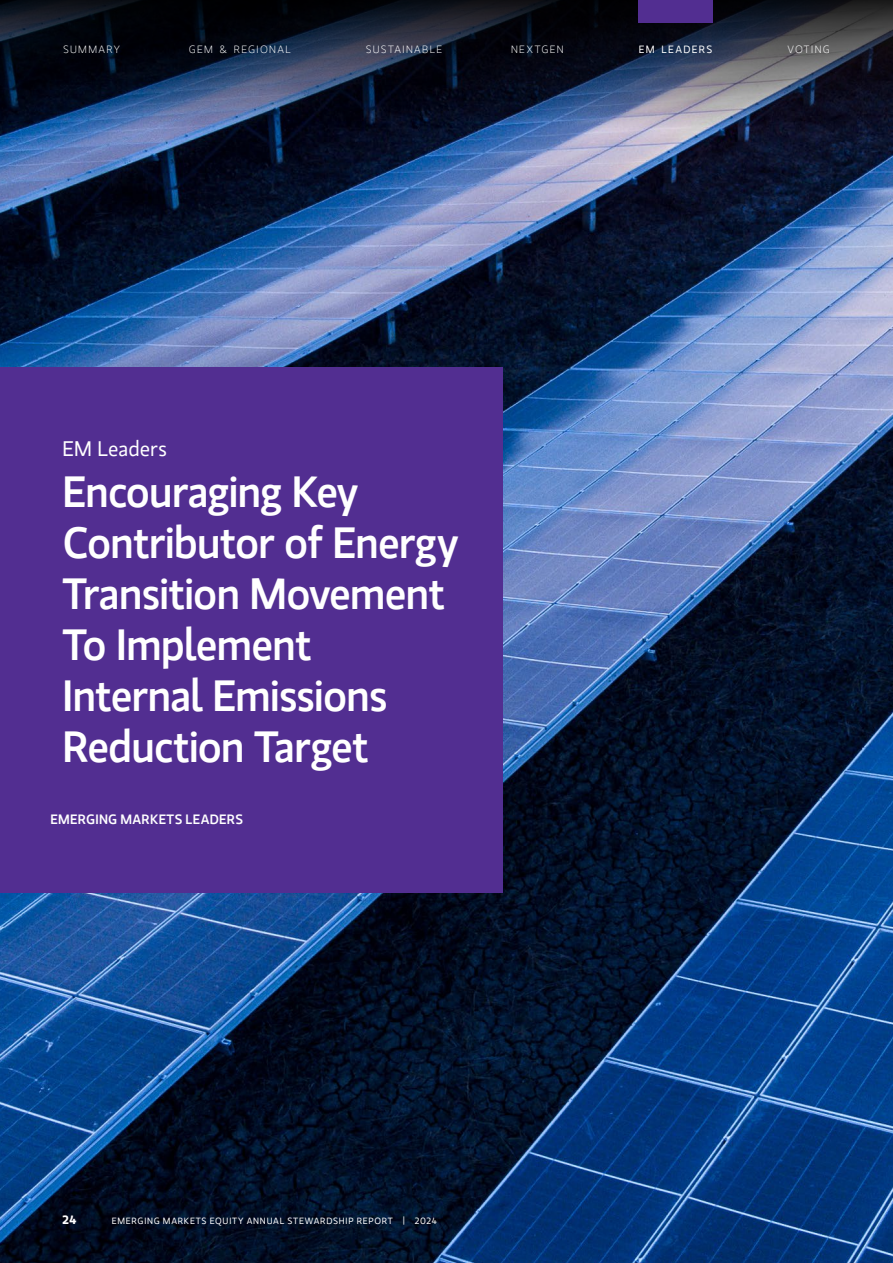
<style>
.page{position:relative;width:893px;height:1263px;background:#fff}
.page>*{position:absolute;margin:0;border:0;box-sizing:border-box;transform-origin:0 0}
.t1{font:500 43.5px/51px "MS Gloriola II Std";letter-spacing:-.025em;color:#fff}
.t2{font:21px "MS Gloriola II Std";color:#fff}
.t3{font:500 13.5px "MS Gloriola II Std";letter-spacing:.02em;color:#fff}
.t4{font:700 12px "MS Gloriola II Std";color:#fff}
.t5{font:300 10.5px "MS Gloriola II Std";letter-spacing:.125em;color:#fff}
.t6{font:10.5px "MS Gloriola II Std";letter-spacing:.12em;color:#fff}
.t7{font:9px "MS Gloriola II Std";letter-spacing:.08em;color:#fff}
</style>
<div class="page">
<img style="left:0;top:128px;width:893px;height:1135px">
<img style="left:0;top:0;width:893px;height:128px">
<div style="left:0;top:367px;width:502px;height:525px;background:#522e91"></div>
<div style="left:638px;top:0;width:75px;height:22px;background:#522e91"></div>
<p class="t5" style="left:63px;top:42px;width:58px">SUMMARY</p>
<p class="t5" style="left:189px;top:42px;width:104px">GEM &amp; REGIONAL</p>
<p class="t5" style="left:366px;top:42px;width:78px">SUSTAINABLE</p>
<p class="t5" style="left:511px;top:42px;width:54px">NEXTGEN</p>
<p class="t6" style="left:639px;top:42px;width:75px">EM LEADERS</p>
<p class="t5" style="left:787px;top:42px;width:44px">VOTING</p>
<p class="t2" style="left:62px;top:434px;width:106px">EM Leaders</p>
<p class="t1" style="left:62px;top:465px;width:398px">Encouraging Key<br>Contributor of Energy<br>Transition Movement<br>To Implement<br>Internal Emissions<br>Reduction Target</p>
<p class="t3" style="left:50px;top:809px;width:194px">EMERGING MARKETS LEADERS</p>
<p class="t4" style="left:62px;top:1211px;width:15px">24</p>
<p class="t7" style="left:112px;top:1215px;width:327px">EMERGING MARKETS EQUITY ANNUAL STEWARDSHIP REPORT | 2024</p>
</div>
